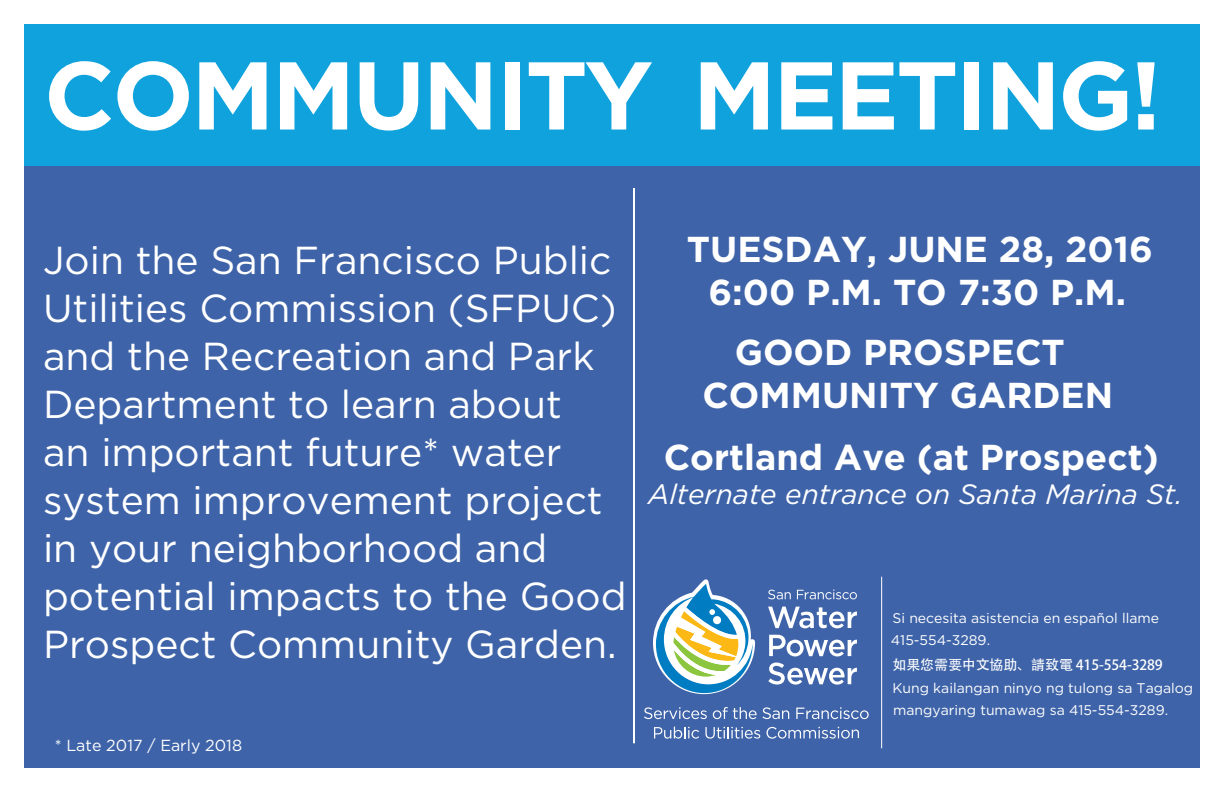
<style>
.page{position:relative;width:1224px;height:792px;background:#fff}
.page>*{position:absolute;margin:0;border:0;box-sizing:border-box;transform-origin:0 0}
.t1{font:700 96px "Gotham";letter-spacing:-.03em;color:#fff}
.t2{font:39px/48px "Gotham";color:#fff}
.t3{font:700 36px/43.2px "Gotham";color:#fff;text-align:center}
.t4{font:italic 28px "Gotham";color:#fff}
.t5{font:16px "Gotham";color:#fff}
.t6{font:14px/21.6px "Gotham";color:#fff}
.t7{font:14px "Adobe Heiti Std";letter-spacing:-.01em;color:#fff}
</style>
<div class="page">
<div style="left:0;top:5px;width:1224px;height:787px;background:#3e63a8"></div>
<div style="left:0;top:0;width:1224px;height:792px;border:24px solid #fff"></div>
<div style="left:24px;top:24px;width:1176px;height:141px;background:#0fa2dd"></div>
<hr style="left:881px;top:577px;width:1px;height:171px;background:#fff">
<svg style="left:644px;top:707px;width:63px;height:12px"></svg>
<svg style="left:713px;top:707px;width:76px;height:12px"></svg>
<svg style="left:796px;top:707px;width:73px;height:12px"></svg>
<svg style="left:654px;top:727px;width:45px;height:12px"></svg>
<svg style="left:705px;top:727px;width:55px;height:12px"></svg>
<svg style="left:766px;top:727px;width:93px;height:12px"></svg>
<svg style="left:653px;top:579px;width:102px;height:115px"></svg>
<div style="left:713px;top:616px;width:8px;height:8px;background:#fff;border-radius:50%"></div>
<svg style="left:768px;top:590px;width:23px;height:9px"></svg>
<svg style="left:797px;top:590px;width:60px;height:9px"></svg>
<svg style="left:768px;top:607px;width:89px;height:21px"></svg>
<svg style="left:769px;top:635px;width:88px;height:21px"></svg>
<svg style="left:768px;top:663px;width:89px;height:22px"></svg>
<hr style="left:633px;top:188px;width:2px;height:555px;background:#fff">
<h1 class="t1" style="left:44px;top:32px;width:1119px">COMMUNITY MEETING!</h1>
<p class="t2" style="left:43px;top:235px;width:585px">Join the San Francisco Public<br>Utilities Commission (SFPUC) and the Recreation and Park<br>Department to learn about<br>an important future* water system improvement project in your neighborhood and potential impacts to the Good<br>Prospect Community Garden.</p>
<p class="t5" style="left:55px;top:736px;width:189px">* Late 2017 / Early 2018</p>
<p class="t3" style="left:687px;top:227px;width:467px">TUESDAY, JUNE 28, 2016<br>6:00 P.M. TO 7:30 P.M.</p>
<p class="t3" style="left:702px;top:330px;width:412px">GOOD PROSPECT<br>COMMUNITY GARDEN</p>
<p class="t3" style="left:664px;top:435px;width:497px">Cortland Ave (at Prospect)</p>
<p class="t4" style="left:648px;top:476px;width:536px">Alternate entrance on Santa Marina St.</p>
<p class="t6" style="left:891px;top:607px;width:270px">Si necesita asistencia en español llame<br>415-554-3289.</p>
<p class="t6" style="left:892px;top:677px;width:302px">Kung kailangan ninyo ng tulong sa Tagalog mangyaring tumawag sa 415-554-3289.</p>
<p class="t7" style="left:893px;top:656px;width:272px">如果您需要中文協助、請致電 415-554-3289</p>
</div>
